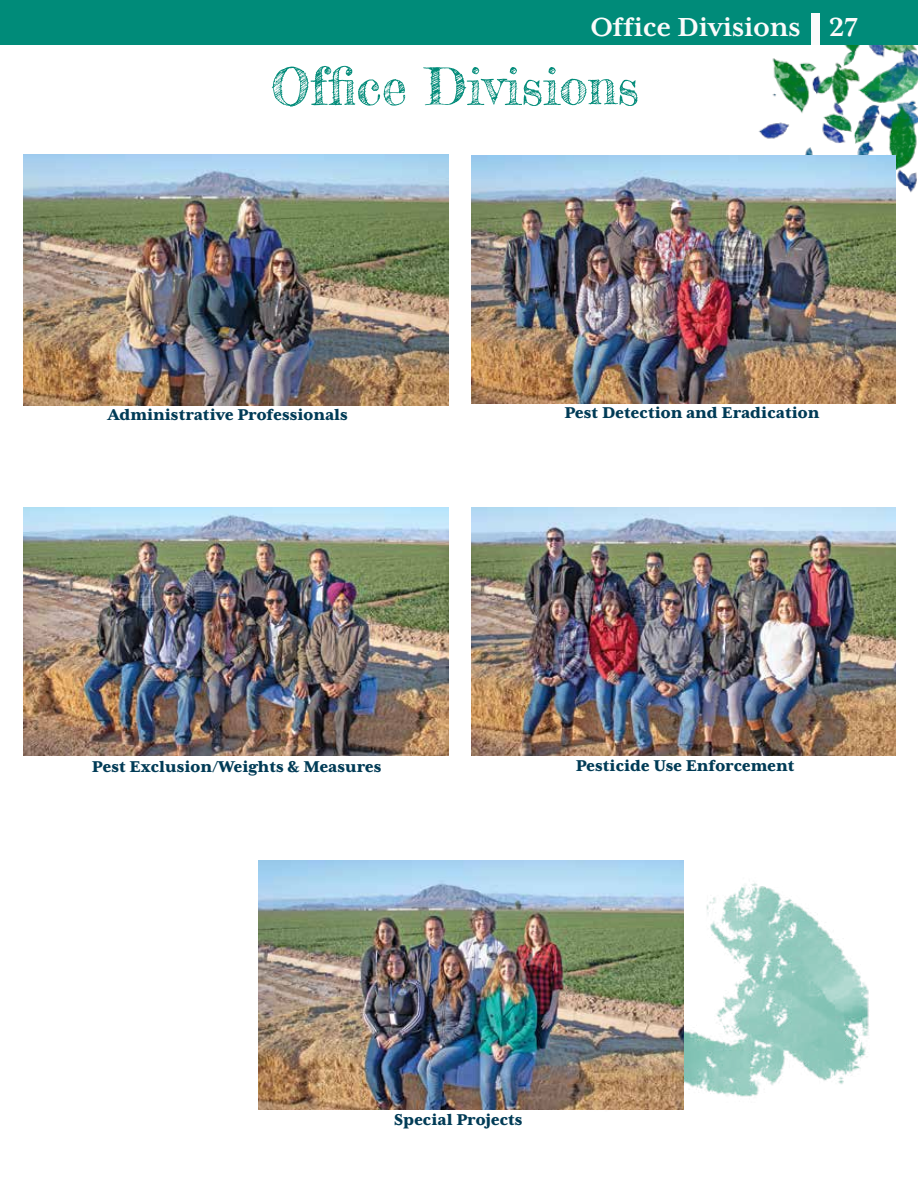
<style>
.page{position:relative;width:918px;height:1188px;background:#fff}
.page>*{position:absolute;margin:0;border:0;box-sizing:border-box;transform-origin:0 0}
.t1{font:51px "Frederickathe Greatest";color:#008b79}
.t2{font:700 30px "Mrs Eaves XL Serif OT";color:#fbfbfb}
.t3{font:800 18px "Mrs Eaves XL Serif OT";color:#003b56}
</style>
<div class="page">
<img style="left:438px;top:883px;width:431px;height:227px">
<img style="left:758px;top:45px;width:160px;height:206px">
<div style="left:0;top:0;width:918px;height:45px;background:#008b79"></div>
<div style="left:812px;top:13px;width:8px;height:32px;background:#fbfbfb"></div>
<img style="left:472px;top:155px;width:423px;height:249px">
<img style="left:472px;top:507px;width:423px;height:249px">
<img style="left:24px;top:507px;width:424px;height:249px">
<img style="left:258px;top:861px;width:426px;height:248px">
<img style="left:24px;top:154px;width:424px;height:251px">
<h2 class="t2" style="left:590px;top:12px;width:269px">Office Divisions 27</h2>
<h1 class="t1" style="left:271px;top:55px;width:370px">Office Divisions</h1>
<p class="t3" style="left:108px;top:406px;width:242px">Administrative Professionals</p>
<p class="t3" style="left:565px;top:403px;width:256px">Pest Detection and Eradication</p>
<p class="t3" style="left:92px;top:758px;width:291px">Pest Exclusion/Weights &amp; Measures</p>
<p class="t3" style="left:576px;top:757px;width:220px">Pesticide Use Enforcement</p>
<p class="t3" style="left:394px;top:1111px;width:130px">Special Projects</p>
</div>
